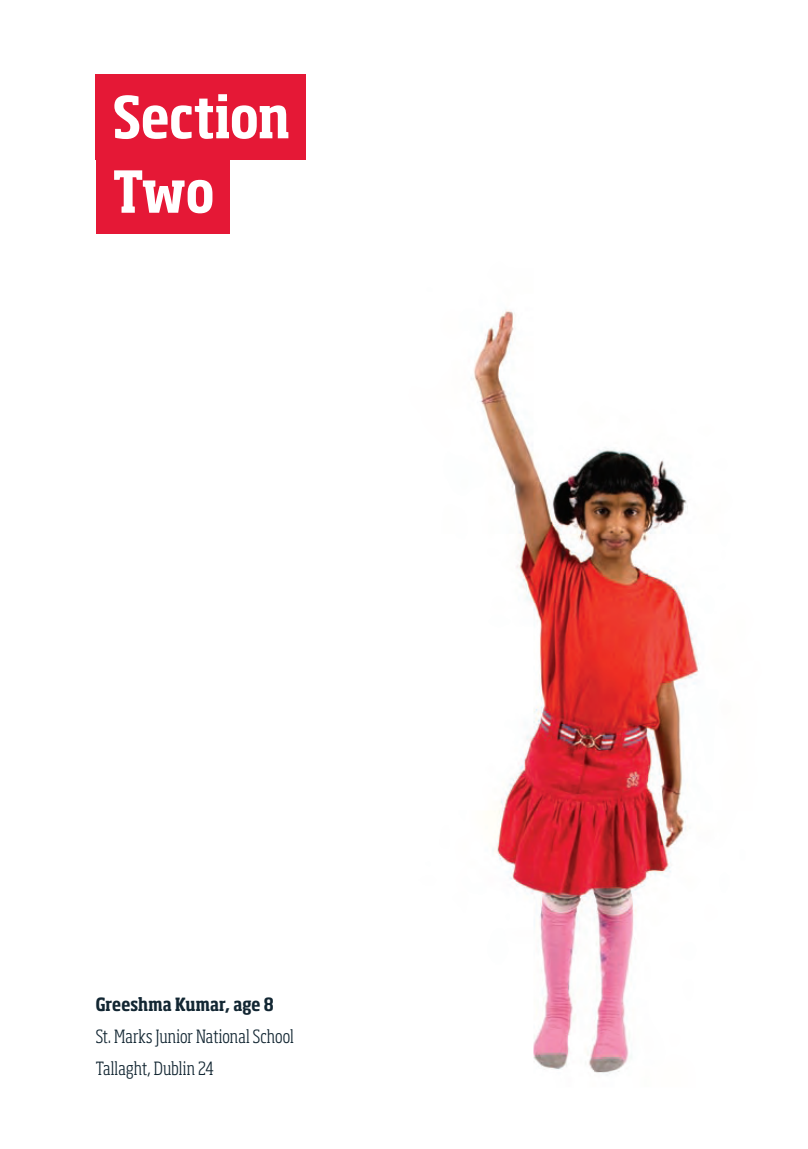
<style>
.page{position:relative;width:808px;height:1149px;background:#fff}
.page>*{position:absolute;margin:0;border:0;box-sizing:border-box;transform-origin:0 0}
.t1{font:700 condensed 57px/74.4px "Soho Std";letter-spacing:-.005em;color:#fff}
.t2{font:300 condensed 18px/32px "Soho Std";letter-spacing:.005em;color:#122632}
.t3{font:700 condensed 18px "Soho Std";letter-spacing:.01em;color:#122632}
</style>
<div class="page">
<img style="left:471px;top:311px;width:228px;height:763px">
<div style="left:96px;top:74px;width:210px;height:85px;background:#e51836"></div>
<div style="left:96px;top:149px;width:134px;height:85px;background:#e51836"></div>
<h1 class="t1" style="left:113px;top:79px;width:179px">Section<br>Two</h1>
<p class="t3" style="left:96px;top:992px;width:180px">Greeshma Kumar, age 8</p>
<p class="t2" style="left:96px;top:1019px;width:200px">St. Marks Junior National School<br>Tallaght, Dublin 24</p>
</div>
